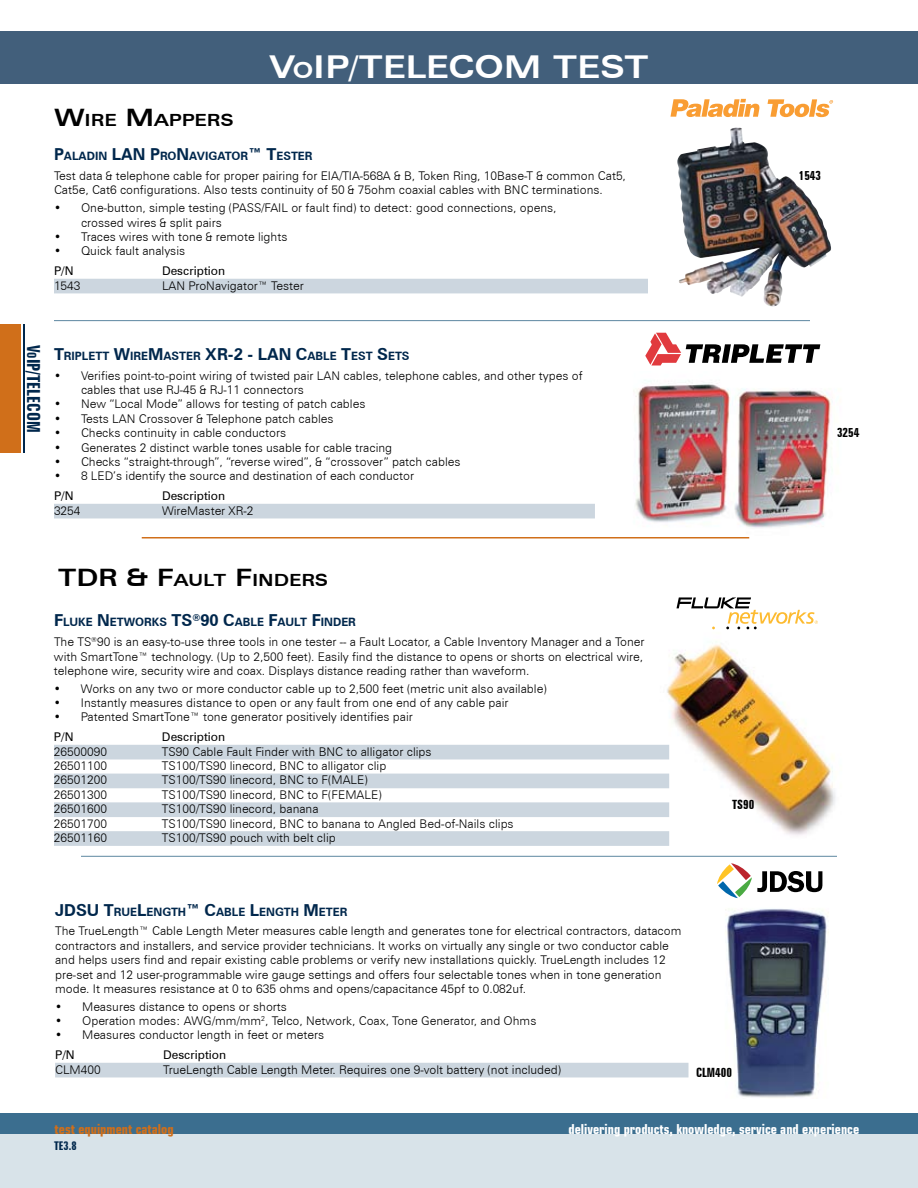
<style>
.page{position:relative;width:918px;height:1188px;background:#fff}
.page>*{position:absolute;margin:0;border:0;box-sizing:border-box;transform-origin:0 0}
.t1{font:700 expanded 31.5px "Zurich BT";color:#fff}
.t2{font:700 extra-condensed 18px "Zurich BT";color:#00274c}
.t3{font:700 expanded 16.8px "Zurich BT";color:#000}
.t4{font:700 condensed 13.5px "Square 721 BT";color:#fff}
.t5{font:700 condensed 13.5px "Square 721 BT";color:#d06f1a}
.t6{font:700 extra-condensed 12.75px "Zurich BT";color:#000}
.t7{font:300 12px/14.4px "Zurich BT";color:#000}
.t8{font:12px "Zurich BT";color:#000}
.t9{font:700 extra-condensed 12px "Zurich BT";color:#00274c}
.t10{font:700 11.55px "Zurich BT";color:#00274c}
.s1{font-size:22.05px}
.s2{font-size:24px}
.s3{font-size:16.5px}
.s4{font-size:12.6px}
</style>
<div class="page">
<div style="left:0;top:1121px;width:918px;height:67px;background:#d8e3e9"></div>
<div style="left:0;top:1113px;width:918px;height:21px;background:#3b6e8f"></div>
<div style="left:0;top:32px;width:918px;height:52px;background:#425f7b"></div>
<img style="left:677px;top:128px;width:83px;height:166px">
<img style="left:616px;top:380px;width:215px;height:159px">
<div style="left:0;top:324px;width:20px;height:129px;background:#d06f1a"></div>
<hr style="left:23px;top:324px;width:1px;height:129px;background:#00274c">
<img style="left:726px;top:898px;width:103px;height:200px">
<img style="left:634px;top:629px;width:202px;height:210px">
<div style="left:54px;top:745px;width:615px;height:14px;background:#ccd6df"></div>
<div style="left:54px;top:774px;width:615px;height:14px;background:#ccd6df"></div>
<div style="left:54px;top:802px;width:615px;height:15px;background:#ccd6df"></div>
<div style="left:54px;top:831px;width:615px;height:15px;background:#ccd6df"></div>
<svg style="left:676px;top:597px;width:142px;height:32px"></svg>
<div style="left:55px;top:1063px;width:633px;height:14px;background:#ccd6df"></div>
<hr style="left:142px;top:537px;width:607px;height:1px;background:#d06f1a">
<hr style="left:81px;top:856px;width:756px;height:1px;background:#5d87a1">
<svg style="left:717px;top:863px;width:105px;height:35px"></svg>
<div style="left:54px;top:279px;width:594px;height:14px;background:#ccd6df"></div>
<svg style="left:670px;top:99px;width:90px;height:18px"></svg>
<svg style="left:768px;top:99px;width:65px;height:18px"></svg>
<div style="left:54px;top:504px;width:541px;height:14px;background:#ccd6df"></div>
<svg style="left:645px;top:333px;width:175px;height:32px"></svg>
<hr style="left:54px;top:320px;width:756px;height:1px;background:#5d87a1">
<h1 class="t1" style="left:269px;top:48px;width:137px">V<span class="s1">O</span>IP/TELEC</h1>
<h1 class="t1" style="left:474px;top:48px;width:127px">OM TEST</h1>
<h3 class="t3" style="left:54px;top:110px;width:181px"><span class="s2">W</span>IRE <span class="s2">M</span>APPERS</h3>
<p class="t10" style="left:54px;top:149px;width:173px"><span class="s3">P</span>ALADIN <span class="s3">LAN P</span>RO <span class="s3">N</span>AVIGATOR</p>
<p class="t10" style="left:248px;top:149px;width:65px"><span class="s3">™ T</span>ESTER</p>
<p class="t7" style="left:54px;top:169px;width:573px">Test data &amp; telephone cable for proper pairing for EIA/TIA-568A &amp; B, Token Ring, 10Base-T &amp; common Cat5,<br>Cat5e, Cat6 configurations. Also tests continuity of 50 &amp; 75ohm coaxial cables with BNC terminations.</p>
<p class="t7" style="left:81px;top:201px;width:477px;text-indent:-27px">• One-button, simple testing (PASS/FAIL or fault find) to detect: good connections, opens, crossed wires &amp; split pairs</p>
<p class="t7" style="left:54px;top:229px;width:235px">• Traces wires with tone &amp; remote lights</p>
<p class="t7" style="left:54px;top:244px;width:133px">• Quick fault analysis</p>
<p class="t8" style="left:54px;top:264px;width:21px">P/N</p>
<p class="t8" style="left:162px;top:264px;width:65px">Description</p>
<p class="t7" style="left:54px;top:278px;width:28px">1543</p>
<p class="t7" style="left:162px;top:278px;width:143px">LAN ProNavigator™ Tester</p>
<h2 class="t2" style="left:44px;top:345px;width:89px;rotate:90deg">V<span class="s4">o</span>IP/TELECOM</h2>
<p class="t10" style="left:54px;top:349px;width:357px"><span class="s3">T</span>RIPLETT <span class="s3">W</span>IRE<span class="s3">M</span>ASTER <span class="s3">XR-2 - LAN C</span>ABLE <span class="s3">T</span>EST <span class="s3">S</span>ETS</p>
<p class="t7" style="left:81px;top:368px;width:503px;text-indent:-27px">• Verifies point-to-point wiring of twisted pair LAN cables, telephone cables, and other types of cables that use RJ-45 &amp; RJ-11 connectors</p>
<p class="t7" style="left:54px;top:397px;width:313px">• New “Local Mode” allows for testing of patch cables</p>
<p class="t7" style="left:54px;top:411px;width:281px">• Tests LAN Crossover &amp; Telephone patch cables</p>
<p class="t7" style="left:54px;top:426px;width:234px">• Checks continuity in cable conductors</p>
<p class="t7" style="left:54px;top:440px;width:340px">• Generates 2 distinct warble tones usable for cable tracing</p>
<p class="t7" style="left:54px;top:454px;width:408px">• Checks “straight-through”, “reverse wired”, &amp; “crossover” patch cables</p>
<p class="t7" style="left:54px;top:469px;width:362px">• 8 LED’s identify the source and destination of each conductor</p>
<p class="t8" style="left:54px;top:489px;width:21px">P/N</p>
<p class="t8" style="left:162px;top:489px;width:65px">Description</p>
<p class="t7" style="left:54px;top:503px;width:28px">3254</p>
<p class="t7" style="left:162px;top:503px;width:93px">WireMaster XR-2</p>
<h3 class="t3" style="left:58px;top:570px;width:271px"><span class="s2">TDR &amp; F</span>AU LT <span class="s2">F</span>IN DERS</h3>
<p class="t10" style="left:54px;top:615px;width:302px"><span class="s3">F</span>LUKE <span class="s3">N</span>ETWORKS <span class="s3">TS</span><sup>®</sup><span class="s3">90 C</span>ABLE <span class="s3">F</span>AU LT <span class="s3">F</span>INDER</p>
<p class="t7" style="left:54px;top:635px;width:592px;text-align:justify">The TS<sup>®</sup>90 is an easy-to-use three tools in one tester -- a Fault Locator, a Cable Inventory Manager and a Toner with SmartTone™ technology. (Up to 2,500 feet). Easily find the distance to opens or shorts on electrical wire, telephone wire, security wire and coax. Displays distance reading rather than waveform.</p>
<p class="t7" style="left:54px;top:681px;width:494px">• Works on any two or more conductor cable up to 2,500 feet (metric unit also available)</p>
<p class="t7" style="left:54px;top:695px;width:456px">• Instantly measures distance to open or any fault from one end of any cable pair</p>
<p class="t7" style="left:54px;top:710px;width:360px">• Patented SmartTone™ tone generator positively identifies pair</p>
<p class="t8" style="left:54px;top:730px;width:21px">P/N</p>
<p class="t8" style="left:162px;top:730px;width:65px">Description</p>
<p class="t7" style="left:54px;top:744px;width:55px">26500090</p>
<p class="t7" style="left:162px;top:744px;width:271px">TS90 Cable Fault Finder with BNC to alligator clips</p>
<p class="t7" style="left:54px;top:758px;width:55px">26501100</p>
<p class="t7" style="left:162px;top:758px;width:226px">TS100/TS90 linecord, BNC to alligator clip</p>
<p class="t7" style="left:54px;top:773px;width:55px">26501200</p>
<p class="t7" style="left:162px;top:773px;width:207px">TS100/TS90 linecord, BNC to F(MALE)</p>
<p class="t7" style="left:54px;top:787px;width:55px">26501300</p>
<p class="t7" style="left:162px;top:787px;width:221px">TS100/TS90 linecord, BNC to F(FEMALE)</p>
<p class="t7" style="left:54px;top:802px;width:55px">26501600</p>
<p class="t7" style="left:162px;top:802px;width:158px">TS100/TS90 linecord, banana</p>
<p class="t7" style="left:54px;top:816px;width:55px">26501700</p>
<p class="t7" style="left:162px;top:816px;width:353px">TS100/TS90 linecord, BNC to banana to Angled Bed-of-Nails clips</p>
<p class="t7" style="left:54px;top:830px;width:55px">26501160</p>
<p class="t7" style="left:162px;top:830px;width:175px">TS100/TS90 pouch with belt clip</p>
<p class="t6" style="left:799px;top:169px;width:24px">1543</p>
<p class="t6" style="left:837px;top:425px;width:24px">3254</p>
<p class="t6" style="left:732px;top:798px;width:24px">TS90</p>
<p class="t10" style="left:55px;top:904px;width:293px"><span class="s3">JDSU T</span>RUE<span class="s3">L</span>ENGTH<span class="s3">™ C</span>ABLE <span class="s3">L</span>ENGTH <span class="s3">M</span> ETER</p>
<p class="t7" style="left:55px;top:924px;width:628px">The TrueLength™ Cable Length Meter measures cable length and generates tone for electrical contractors, datacom contractors and installers, and service provider technicians. It works on virtually any single or two conductor cable and helps users find and repair existing cable problems or verify new installations quickly. TrueLength includes 12 pre-set and 12 user-programmable wire gauge settings and offers four selectable tones when in tone generation mode. It measures resistance at 0 to 635 ohms and opens/capacitance 45pf to 0.082uf.</p>
<p class="t7" style="left:55px;top:999px;width:233px">• Measures distance to opens or shorts</p>
<p class="t7" style="left:55px;top:1013px;width:483px">• Operation modes: AWG/mm/mm<sup>2</sup>, Telco, Network, Coax, Tone Generator, and Ohms</p>
<p class="t7" style="left:55px;top:1028px;width:271px">• Measures conductor length in feet or meters</p>
<p class="t8" style="left:55px;top:1048px;width:21px">P/N</p>
<p class="t8" style="left:163px;top:1048px;width:65px">Description</p>
<p class="t7" style="left:55px;top:1062px;width:47px">CLM400</p>
<p class="t7" style="left:163px;top:1062px;width:400px">TrueLength Cable Length Meter. Requires one 9-volt battery (not included)</p>
<p class="t6" style="left:696px;top:1066px;width:37px">CLM400</p>
<p class="t5" style="left:55px;top:1121px;width:121px">test equipment catalog</p>
<p class="t4" style="left:569px;top:1121px;width:292px">delivering products, knowledge, service and experience</p>
<p class="t9" style="left:54px;top:1139px;width:24px">TE3.8</p>
</div>
